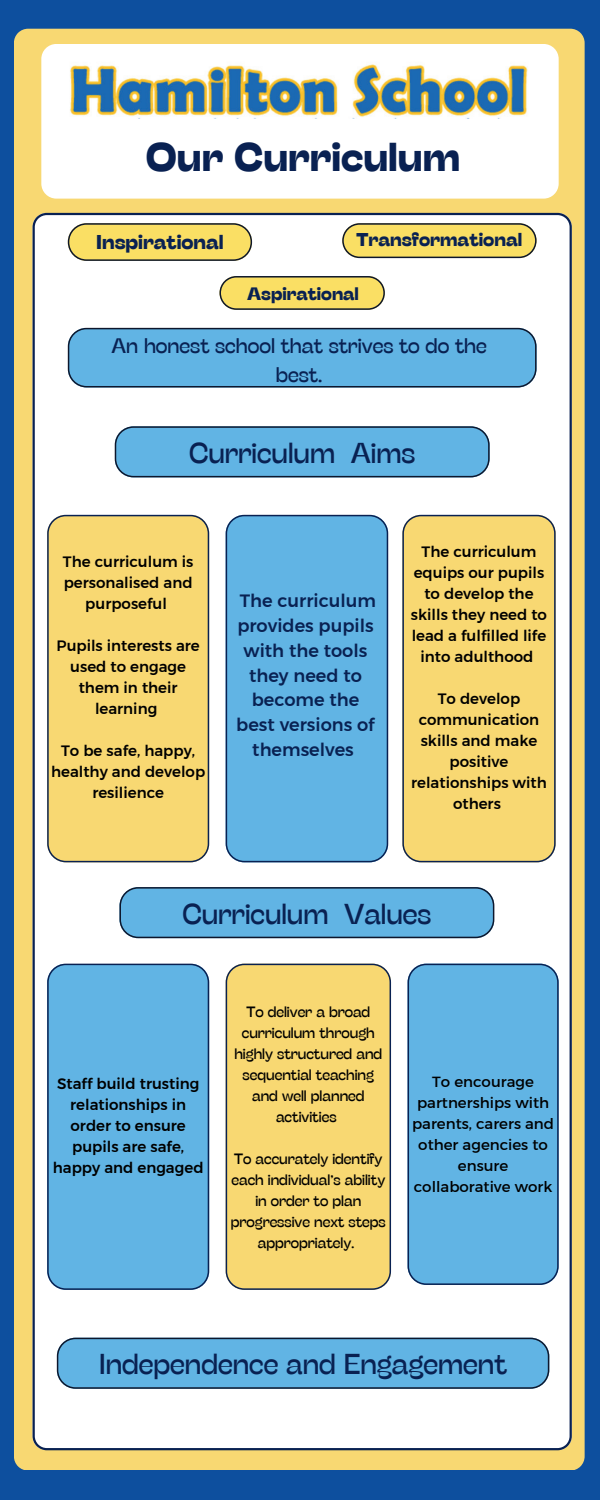
<style>
.page{position:relative;width:600px;height:1500px;background:#0d4f9e}
.page>*{position:absolute;margin:0;border:0;box-sizing:border-box;transform-origin:0 0}
.t1{font:700 40px "Stinger Fit";color:#092152}
.t2{font:28.8px "Stinger Fit";color:#092152}
.t3{font:21px/29.2px "Stinger Fit";color:#092152;text-align:center}
.t4{font:700 20px "Stinger Fit";color:#092152}
.t5{font:700 18.6px "Stinger Fit";color:#092152}
.t6{font:700 18px "Stinger Fit";color:#092152}
.t7{font:17.8px/24.8px "Kief Montaser Medium";color:#092152;text-align:center}
.t8{font:15px/21px "Kief Montaser Medium";color:#000;text-align:center}
.t9{font:15px/21px "Stinger Fit";color:#000;text-align:center}
.t10{font:15px/21px "Kief Montaser Regular";color:#000;text-align:center}
</style>
<div class="page">
<div style="left:14px;top:29px;width:571px;height:1441px;background:#f8d872"></div>
<div style="left:33px;top:213px;width:539px;height:1237px;background:#fff"></div>
<div style="left:47px;top:515px;width:162px;height:347px;background:#f8d872"></div>
<div style="left:226px;top:515px;width:162px;height:347px;background:#61b4e4"></div>
<div style="left:402px;top:515px;width:153px;height:347px;background:#f8d872"></div>
<div style="left:41px;top:44px;width:517px;height:155px;background:#fff;border-radius:15px"></div>
<svg style="left:68px;top:223px;width:184px;height:38px;background:#e5ce65"></svg>
<svg style="left:219px;top:276px;width:166px;height:34px;background:#e3cd65"></svg>
<svg style="left:342px;top:223px;width:194px;height:35px;background:#e4ce64"></svg>
<div style="left:47px;top:964px;width:162px;height:326px;background:#61b4e4"></div>
<div style="left:226px;top:964px;width:165px;height:326px;background:#f8d872"></div>
<div style="left:408px;top:964px;width:150px;height:321px;background:#61b4e4"></div>
<svg style="left:119px;top:887px;width:375px;height:51px;background:#5eabd9"></svg>
<div style="left:68px;top:328px;width:468px;height:59px;background:#61b4e4"></div>
<svg style="left:57px;top:1338px;width:492px;height:51px;background:#5eabd9"></svg>
<svg style="left:115px;top:426px;width:375px;height:51px;background:#5eacda"></svg>
<img style="left:70px;top:64px;width:458px;height:54px">
<h1 class="t1" style="left:146px;top:134px;width:316px">Our Curriculum</h1>
<h3 class="t4" style="left:96px;top:230px;width:129px">Inspirational</h3>
<p class="t5" style="left:357px;top:229px;width:167px">Transformational</p>
<p class="t6" style="left:247px;top:283px;width:113px">Aspirational</p>
<h3 class="t3" style="left:112px;top:331px;width:377px">An honest school that strives to do the best.</h3>
<h2 class="t2" style="left:189px;top:436px;width:228px">Curriculum Aims</h2>
<p class="t8" style="left:63px;top:552px;width:132px">The curriculum is personalised and purposeful</p>
<p class="t8" style="left:57px;top:636px;width:145px">Pupils interests are used to engage them in their learning</p>
<p class="t8" style="left:51px;top:741px;width:156px">To be safe, happy, healthy and develop resilience</p>
<p class="t7" style="left:236px;top:589px;width:141px">The curriculum provides pupils with the tools they need to become the best versions of themselves</p>
<p class="t8" style="left:411px;top:541px;width:138px">The curriculum equips our pupils to develop the skills they need to lead a fulfilled life into adulthood</p>
<p class="t8" style="left:411px;top:688px;width:137px">To develop communication skills and make positive relationships with others</p>
<h2 class="t2" style="left:182px;top:897px;width:250px">Curriculum Values</h2>
<p class="t8" style="left:53px;top:1074px;width:152px">Staff build trusting relationships in order to ensure pupils are safe, happy and engaged</p>
<p class="t9" style="left:234px;top:1001px;width:149px">To deliver a broad curriculum through highly structured and sequential teaching and well planned activities</p>
<p class="t9" style="left:231px;top:1148px;width:156px">To accurately identify each individual’s ability in order to plan progressive next steps appropriately.</p>
<p class="t10" style="left:412px;top:1071px;width:144px">To encourage partnerships with parents, carers and other agencies to ensure collaborative work</p>
<h2 class="t2" style="left:99px;top:1348px;width:409px">Independence and Engagement</h2>
</div>
